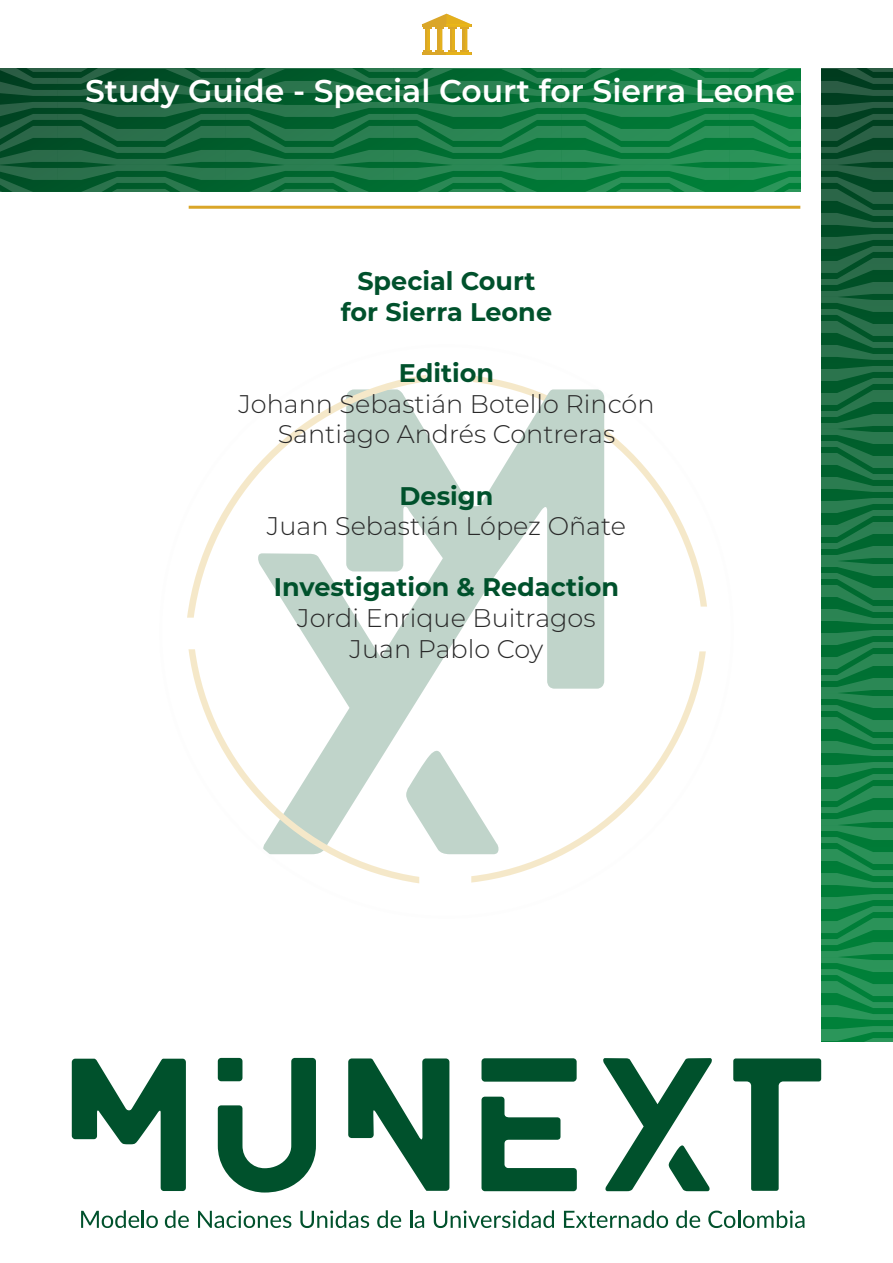
<style>
.page{position:relative;width:893px;height:1263px;background:#fff}
.page>*{position:absolute;margin:0;border:0;box-sizing:border-box;transform-origin:0 0}
.t1{font:429.3px "LEIXO DEMO";color:#00512c}
.t2{font:600 31.5px "Montserrat";color:#fff}
.t3{font:300 25.5px/30.6px "Montserrat";color:#292929;text-align:center}
.t4{font:700 25.5px/30.6px "Montserrat";color:#00512c;text-align:center}
</style>
<div class="page">
<svg style="left:473px;top:376px;width:234px;height:231px"></svg>
<svg style="left:471px;top:651px;width:235px;height:231px"></svg>
<svg style="left:187px;top:375px;width:239px;height:243px"></svg>
<svg style="left:188px;top:649px;width:231px;height:234px"></svg>
<svg style="left:0;top:69px;width:800px;height:123px;background:#167240"></svg>
<hr style="left:189px;top:206px;width:611px;height:3px;background:#daa628">
<svg style="left:821px;top:69px;width:72px;height:972px;background:#177240"></svg>
<hr style="left:421px;top:52px;width:50px;height:3px;background:#daa628">
<div style="left:425px;top:29px;width:5px;height:21px;background:#e4b01c"></div>
<div style="left:437px;top:29px;width:5px;height:21px;background:#daa628"></div>
<div style="left:450px;top:29px;width:5px;height:21px;background:#e4b01c"></div>
<svg style="left:423px;top:50px;width:46px;height:2px"></svg>
<div style="left:462px;top:29px;width:5px;height:21px;background:#daa628"></div>
<svg style="left:421px;top:14px;width:49px;height:15px"></svg>
<hr style="left:446px;top:24px;width:25px;height:3px;background:#daa628">
<svg style="left:72px;top:1059px;width:114px;height:132px"></svg>
<svg style="left:218px;top:1058px;width:98px;height:134px"></svg>
<svg style="left:348px;top:1058px;width:101px;height:133px"></svg>
<svg style="left:481px;top:1058px;width:96px;height:133px"></svg>
<svg style="left:603px;top:1058px;width:109px;height:133px"></svg>
<svg style="left:733px;top:1058px;width:88px;height:133px"></svg>
<svg style="left:165px;top:1210px;width:24px;height:18px"></svg>
<svg style="left:198px;top:1210px;width:93px;height:18px"></svg>
<svg style="left:300px;top:1210px;width:69px;height:18px"></svg>
<svg style="left:377px;top:1210px;width:24px;height:18px"></svg>
<svg style="left:410px;top:1210px;width:14px;height:18px"></svg>
<svg style="left:434px;top:1210px;width:120px;height:18px"></svg>
<svg style="left:564px;top:1210px;width:104px;height:18px"></svg>
<svg style="left:676px;top:1210px;width:24px;height:18px"></svg>
<svg style="left:708px;top:1210px;width:96px;height:18px"></svg>
<svg style="left:81px;top:1210px;width:77px;height:18px"></svg>
<p class="t2" style="left:85px;top:69px;width:711px">Study Guide - Special Court for Sierra Leone</p>
<p class="t4" style="left:341px;top:265px;width:213px">Special Court for Sierra Leone</p>
<p class="t4" style="left:399px;top:357px;width:97px">Edition</p>
<p class="t3" style="left:238px;top:388px;width:418px">Johann Sebastián Botello Rincón<br>Santiago Andrés Contreras</p>
<p class="t4" style="left:400px;top:479px;width:95px">Design</p>
<p class="t3" style="left:267px;top:510px;width:360px">Juan Sebastián López Oñate</p>
<p class="t4" style="left:274px;top:571px;width:347px">Investigation &amp; Redaction</p>
<p class="t3" style="left:297px;top:602px;width:300px">Jordi Enrique Buitragos<br>Juan Pablo Coy</p>
<h1 class="t1" style="left:232px;top:396px;width:406px">XM</h1>
</div>
